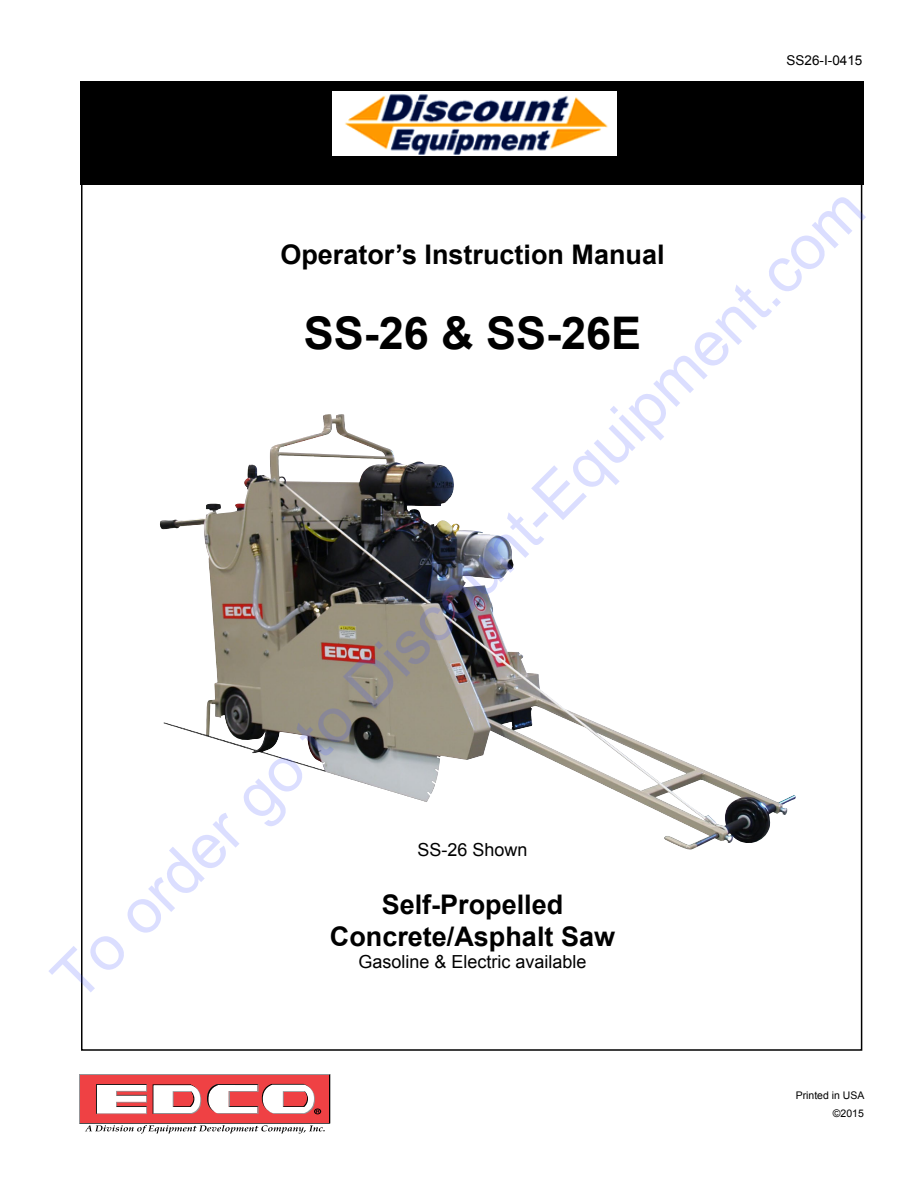
<style>
.page{position:relative;width:918px;height:1188px;background:#fff}
.page>*{position:absolute;margin:0;border:0;box-sizing:border-box;transform-origin:0 0}
.t1{font:63px "Arial";color:rgb(64 84 255/.19)}
.t2{font:700 45px "Arial";color:#000}
.t3{font:700 27px/32.4px "Arial";color:#000;text-align:center}
.t4{font:18px "Arial";color:#000}
.t5{font:13.5px "Arial";color:#000}
.t6{font:10.5px/18px "Arial";color:#000;text-align:right}
</style>
<div class="page">
<svg style="left:80px;top:1074px;width:250px;height:60px"></svg>
<img style="left:160px;top:414px;width:628px;height:436px">
<div style="left:80px;top:81px;width:783px;height:104px;background:#000"></div>
<img style="left:333px;top:91px;width:284px;height:64px">
<p class="t5" style="left:787px;top:51px;width:77px">SS26-I-0415</p>
<h1 class="t1" style="left:33px;top:958px;width:1118px;rotate:-45deg">To order go to Discount-Equipment.com</h1>
<p class="t3" style="left:280px;top:239px;width:386px">Operator’s Instruction Manual</p>
<h2 class="t2" style="left:304px;top:304px;width:339px">SS-26 &amp; SS-26E</h2>
<p class="t4" style="left:417px;top:838px;width:112px">SS-26 Shown</p>
<p class="t3" style="left:330px;top:889px;width:287px">Self-Propelled<br>Concrete/Asphalt Saw</p>
<p class="t4" style="left:358px;top:950px;width:230px">Gasoline &amp; Electric available</p>
<p class="t6" style="left:796px;top:1087px;width:70px">Printed in USA ©2015</p>
</div>
